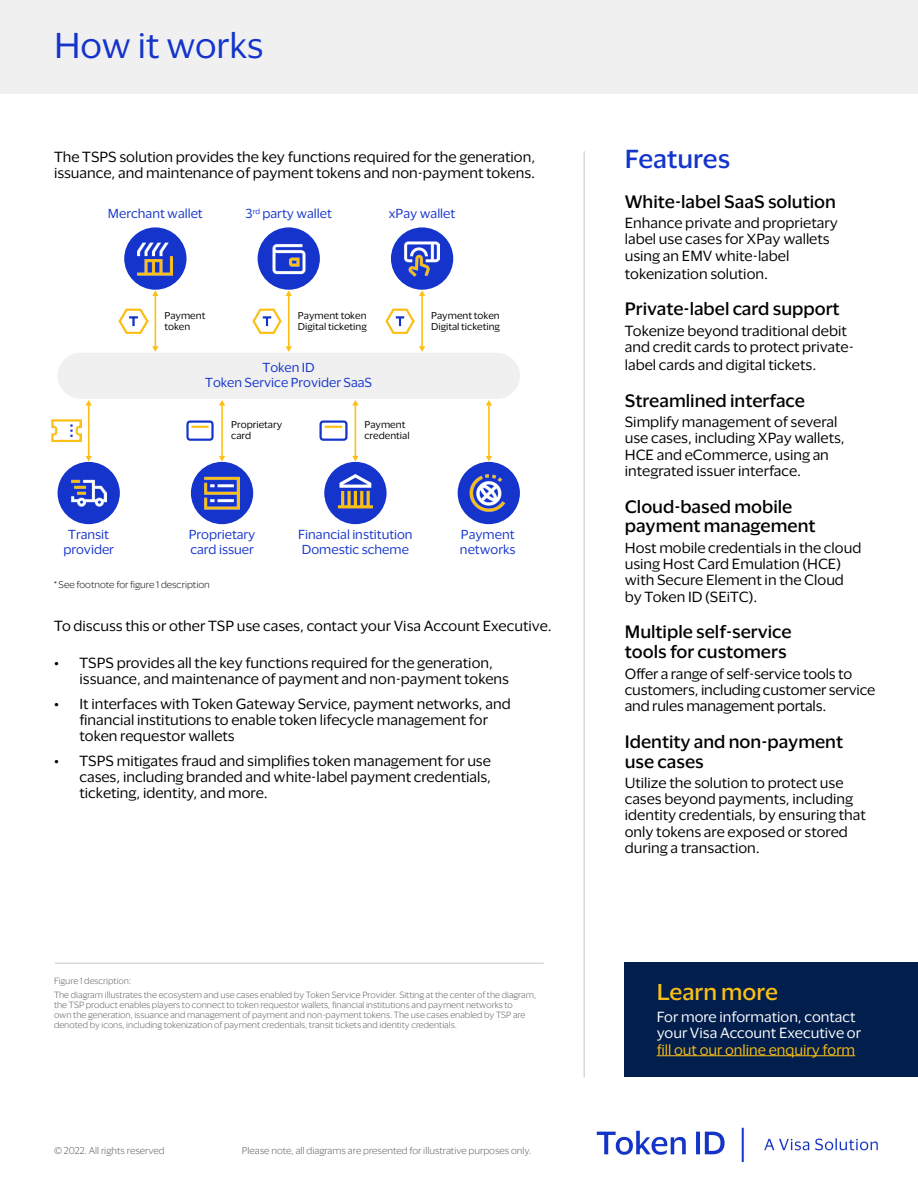
<style>
.page{position:relative;width:918px;height:1188px;background:#fff}
.page>*{position:absolute;margin:0;border:0;box-sizing:border-box;transform-origin:0 0}
.t1{font:33px "Visa Dialect";color:#1434cb}
.t2{font:500 24px "Visa Dialect";color:#1434cb}
.t3{font:500 21px "Visa Dialect";color:#fbc015}
.t4{font:500 16.5px/19.8px "Visa Dialect";color:#000}
.t5{font:13.5px/16.2px "Visa Dialect";color:#000}
.t6{font:13.5px/16.2px "Visa Dialect";color:#fff}
.t7{font:13.5px "Visa Dialect";color:#fbc015}
.t8{font:12px/14.4px "Visa Dialect";color:#1434cb;text-align:center}
.t9{font:9.15px/10.9px "Visa Dialect";color:#000}
.t10{font:300 9px "Visa Dialect";color:#575756}
.t11{font:300 9px "Visa Dialect";color:#000}
.t12{font:300 8.25px/9.9px "Visa Dialect";color:#575756}
.t13{font:7.05px "Visa Dialect";color:#1434cb}
</style>
<div class="page">
<div style="left:0;top:0;width:918px;height:94px;background:#f0f0f0"></div>
<div style="left:458px;top:462px;width:62px;height:62px;background:#1434cb;border-radius:50%"></div>
<img style="left:469px;top:474px;width:37px;height:38px">
<div style="left:324px;top:462px;width:63px;height:62px;background:#1434cb;border-radius:50%"></div>
<svg style="left:338px;top:474px;width:35px;height:34px"></svg>
<div style="left:191px;top:462px;width:62px;height:62px;background:#1434cb;border-radius:50%"></div>
<div style="left:58px;top:462px;width:62px;height:62px;background:#1434cb;border-radius:50%"></div>
<hr style="left:488px;top:405px;width:2px;height:52px;background:#fcc015">
<svg style="left:486px;top:400px;width:6px;height:6px"></svg>
<svg style="left:486px;top:456px;width:6px;height:5px"></svg>
<hr style="left:421px;top:295px;width:2px;height:52px;background:#fcc015">
<svg style="left:419px;top:290px;width:6px;height:6px"></svg>
<svg style="left:419px;top:346px;width:6px;height:6px"></svg>
<hr style="left:288px;top:295px;width:2px;height:52px;background:#fcc015">
<svg style="left:286px;top:290px;width:6px;height:6px"></svg>
<svg style="left:286px;top:346px;width:6px;height:6px"></svg>
<hr style="left:155px;top:295px;width:1px;height:52px;background:#fcc015">
<svg style="left:152px;top:290px;width:7px;height:6px"></svg>
<svg style="left:152px;top:346px;width:7px;height:6px"></svg>
<hr style="left:355px;top:405px;width:1px;height:52px;background:#fcc015">
<svg style="left:352px;top:400px;width:7px;height:6px"></svg>
<svg style="left:352px;top:456px;width:7px;height:5px"></svg>
<hr style="left:221px;top:405px;width:2px;height:52px;background:#fcc015">
<svg style="left:219px;top:400px;width:6px;height:6px"></svg>
<svg style="left:219px;top:456px;width:6px;height:5px"></svg>
<hr style="left:88px;top:405px;width:2px;height:52px;background:#fcc015">
<svg style="left:85px;top:400px;width:7px;height:6px"></svg>
<svg style="left:85px;top:456px;width:7px;height:5px"></svg>
<div style="left:391px;top:227px;width:62px;height:63px;background:#1434cb;border-radius:50%"></div>
<div style="left:258px;top:227px;width:62px;height:63px;background:#1434cb;border-radius:50%"></div>
<div style="left:124px;top:227px;width:63px;height:63px;background:#1434cb;border-radius:50%"></div>
<img style="left:205px;top:476px;width:35px;height:34px">
<div style="left:58px;top:353px;width:462px;height:46px;background:#f0f0f0;border-radius:23px"></div>
<img style="left:385px;top:308px;width:30px;height:26px">
<img style="left:252px;top:308px;width:30px;height:26px">
<img style="left:119px;top:308px;width:29px;height:26px">
<img style="left:52px;top:419px;width:29px;height:24px">
<img style="left:186px;top:420px;width:28px;height:21px">
<img style="left:319px;top:420px;width:29px;height:21px">
<img style="left:272px;top:244px;width:34px;height:31px">
<img style="left:71px;top:479px;width:35px;height:28px">
<img style="left:405px;top:242px;width:35px;height:35px">
<img style="left:138px;top:242px;width:35px;height:34px">
<hr style="left:55px;top:963px;width:489px;height:1px;background:#d8d8d8">
<hr style="left:584px;top:151px;width:1px;height:926px;background:#d8d8d8">
<div style="left:625px;top:963px;width:293px;height:114px;background:#021e4c"></div>
<hr style="left:657px;top:1055px;width:198px;height:1px;background:#fbc015">
<img style="left:596px;top:1127px;width:282px;height:36px">
<h1 class="t1" style="left:54px;top:21px;width:211px">How it works</h1>
<p class="t5" style="left:54px;top:148px;width:483px">The TSPS solution provides the key functions required for the generation, issuance, and maintenance of payment tokens and non-payment tokens.</p>
<p class="t13" style="left:253px;top:206px;width:9px">rd</p>
<p class="t8" style="left:108px;top:206px;width:96px">Merchant wallet</p>
<p class="t8" style="left:262px;top:206px;width:71px">party wallet</p>
<p class="t8" style="left:246px;top:206px;width:9px">3</p>
<p class="t8" style="left:389px;top:206px;width:68px">xPay wallet</p>
<p class="t9" style="left:164px;top:309px;width:42px">Payment token</p>
<p class="t9" style="left:431px;top:309px;width:70px">Payment token<br>Digital ticketing</p>
<p class="t9" style="left:298px;top:309px;width:70px">Payment token<br>Digital ticketing</p>
<p class="t8" style="left:205px;top:360px;width:168px">Token ID<br>Token Service Provider SaaS</p>
<p class="t8" style="left:63px;top:527px;width:52px">Transit provider</p>
<p class="t9" style="left:231px;top:419px;width:52px">Proprietary card</p>
<p class="t9" style="left:364px;top:419px;width:47px">Payment credential</p>
<p class="t8" style="left:189px;top:527px;width:68px;text-align:left">Proprietary card issuer</p>
<p class="t8" style="left:298px;top:527px;width:116px">Financial institution<br>Domestic scheme</p>
<p class="t11" style="left:54px;top:578px;width:157px">* See footnote for figure 1 description</p>
<p class="t8" style="left:460px;top:527px;width:57px;text-align:left">Payment networks</p>
<p class="t5" style="left:54px;top:617px;width:499px">To discuss this or other TSP use cases, contact your Visa Account Executive.</p>
<p class="t5" style="left:80px;top:654px;width:431px;text-indent:-26px">• TSPS provides all the key functions required for the generation, issuance, and maintenance of payment and non-payment tokens</p>
<p class="t5" style="left:80px;top:694px;width:433px;text-indent:-26px">• It interfaces with Token Gateway Service, payment networks, and financial institutions to enable token lifecycle management for token requestor wallets</p>
<p class="t5" style="left:80px;top:752px;width:413px;text-align:justify;text-indent:-26px">• TSPS mitigates fraud and simplifies token management for use cases, including branded and white-label payment credentials, ticketing, identity, and more.</p>
<p class="t12" style="left:54px;top:974px;width:484px;line-height:14.1px">Figure 1 description:<br>The diagram illustrates the ecosystem and use cases enabled by Token Service Provider. Sitting at the center of the diagram,</p>
<p class="t12" style="left:54px;top:1000px;width:473px">the TSP product enables players to connect to token requestor wallets, financial institutions and payment networks to own the generation, issuance and management of payment and non-payment tokens. The use cases enabled by TSP are denoted by icons, including tokenization of payment credentials, transit tickets and identity credentials.</p>
<p class="t10" style="left:54px;top:1144px;width:112px">© 2022. All rights reserved</p>
<p class="t10" style="left:242px;top:1144px;width:291px">Please note, all diagrams are presented for illustrative purposes only.</p>
<h2 class="t2" style="left:625px;top:140px;width:107px">Features</h2>
<p class="t4" style="left:625px;top:190px;width:213px">White-label SaaS solution</p>
<p class="t5" style="left:625px;top:214px;width:214px">Enhance private and proprietary label use cases for XPay wallets using an EMV white-label</p>
<p class="t5" style="left:625px;top:264px;width:145px">tokenization solution.</p>
<p class="t4" style="left:625px;top:298px;width:216px">Private-label card support</p>
<p class="t5" style="left:625px;top:322px;width:231px">Tokenize beyond traditional debit and credit cards to protect private-</p>
<p class="t5" style="left:625px;top:356px;width:193px">label cards and digital tickets.</p>
<p class="t4" style="left:625px;top:389px;width:182px">Streamlined interface</p>
<p class="t5" style="left:625px;top:413px;width:222px">Simplify management of several use cases, including XPay wallets,<br>HCE and eCommerce, using an integrated issuer interface.</p>
<p class="t4" style="left:625px;top:495px;width:192px">Cloud-based mobile payment management</p>
<p class="t5" style="left:625px;top:539px;width:238px">Host mobile credentials in the cloud using Host Card Emulation (HCE) with Secure Element in the Cloud by Token ID (SEiTC).</p>
<p class="t4" style="left:625px;top:621px;width:168px">Multiple self-service tools for customers</p>
<p class="t5" style="left:625px;top:664px;width:252px">Offer a range of self-service tools to customers, including customer service and rules management portals.</p>
<p class="t4" style="left:625px;top:730px;width:220px">Identity and non-payment use cases</p>
<p class="t5" style="left:625px;top:774px;width:243px">Utilize the solution to protect use cases beyond payments, including identity credentials, by ensuring that only tokens are exposed or stored during a transaction.</p>
<h3 class="t3" style="left:657px;top:976px;width:123px">Learn more</h3>
<p class="t6" style="left:657px;top:1008px;width:206px">For more information, contact your Visa Account Executive or</p>
<p class="t7" style="left:657px;top:1039px;width:200px">fill out our online enquiry form</p>
</div>
